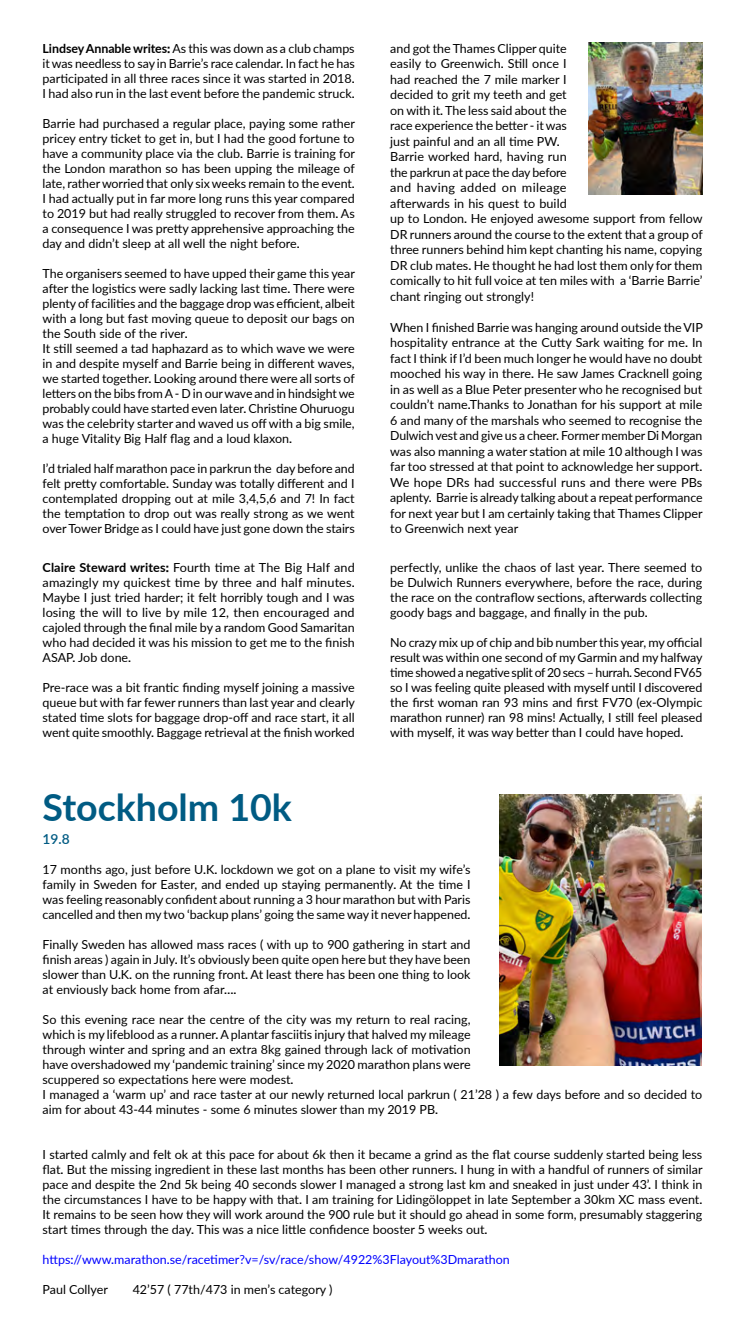
<style>
.page{position:relative;width:745px;height:1340px;background:#fff}
.page>*{position:absolute;margin:0;border:0;box-sizing:border-box;transform-origin:0 0}
.t1{font:700 37.5px "Lato";color:#005b83}
.t2{font:600 13.75px "Lato";color:#005b83}
.t3{font:12.5px/15px "Lato";color:#000;text-align:justify}
.t4{font:12.5px "Lato";color:#00f}
.s1{font-weight:700}
</style>
<div class="page">
<img style="left:588px;top:43px;width:114px;height:152px">
<img style="left:499px;top:794px;width:202px;height:271px">
<p class="t3" style="left:43px;top:40px;width:313px"><span class="s1">Lindsey Annable writes:</span> As this was down as a club champs it was needless to say in Barrie’s race calendar. In fact he has participated in all three races since it was started in 2018.<br>I had also run in the last event before the pandemic struck.</p>
<p class="t3" style="left:43px;top:115px;width:314px">Barrie had purchased a regular place, paying some rather pricey entry ticket to get in, but I had the good fortune to have a community place via the club. Barrie is training for the London marathon so has been upping the mileage of late, rather worried that only six weeks remain to the event.<br>I had actually put in far more long runs this year compared to 2019 but had really struggled to recover from them. As a consequence I was pretty apprehensive approaching the day and didn’t sleep at all well the night before.</p>
<p class="t3" style="left:43px;top:265px;width:314px;text-align:left">The organisers seemed to have upped their game this year after the logistics were sadly lacking last time. There were plenty of facilities and the baggage drop was efficient, albeit with a long but fast moving queue to deposit our bags on the South side of the river.<br>It still seemed a tad haphazard as to which wave we were in and despite myself and Barrie being in different waves, we started together. Looking around there were all sorts of letters on the bibs from A - D in our wave and in hindsight we probably could have started even later. Christine Ohuruogu was the celebrity starter and waved us off with a big smile, a huge Vitality Big Half flag and a loud klaxon.</p>
<p class="t3" style="left:43px;top:460px;width:313px">I’d trialed half marathon pace in parkrun the day before and felt pretty comfortable. Sunday was totally different and I contemplated dropping out at mile 3,4,5,6 and 7! In fact the temptation to drop out was really strong as we went over Tower Bridge as I could have just gone down the stairs</p>
<p class="t3" style="left:43px;top:559px;width:313px"><span class="s1">Claire Steward writes:</span> Fourth time at The Big Half and amazingly my quickest time by three and half minutes.<br>Maybe I just tried harder; it felt horribly tough and I was losing the will to live by mile 12, then encouraged and cajoled through the final mile by a random Good Samaritan who had decided it was his mission to get me to the finish ASAP. Job done.</p>
<p class="t3" style="left:43px;top:679px;width:314px">Pre-race was a bit frantic finding myself joining a massive queue but with far fewer runners than last year and clearly stated time slots for baggage drop-off and race start, it all went quite smoothly. Baggage retrieval at the finish worked</p>
<p class="t3" style="left:390px;top:40px;width:314px;line-height:15.5px;text-align:left">and got the Thames Clipper quite<br>easily to Greenwich. Still once I<br>had reached the 7 mile marker I<br>decided to grit my teeth and get<br>on with it. The less said about the<br>race experience the better - it was<br>just painful and an all time PW.<br>Barrie worked hard, having run<br>the parkrun at pace the day before<br>and having added on mileage<br>afterwards in his quest to build<br>up to London. He enjoyed awesome support from fellow DR runners around the course to the extent that a group of three runners behind him kept chanting his name, copying DR club mates. He thought he had lost them only for them comically to hit full voice at ten miles with a ‘Barrie Barrie’ chant ringing out strongly!</p>
<p class="t3" style="left:390px;top:319px;width:314px;line-height:15.5px">When I finished Barrie was hanging around outside the VIP hospitality entrance at the Cutty Sark waiting for me. In fact I think if I’d been much longer he would have no doubt mooched his way in there. He saw James Cracknell going in as well as a Blue Peter presenter who he recognised but couldn’t name.Thanks to Jonathan for his support at mile 6 and many of the marshals who seemed to recognise the Dulwich vest and give us a cheer. Former member Di Morgan was also manning a water station at mile 10 although I was far too stressed at that point to acknowledge her support.<br>We hope DRs had successful runs and there were PBs aplenty. Barrie is already talking about a repeat performance for next year but I am certainly taking that Thames Clipper to Greenwich next year</p>
<p class="t3" style="left:390px;top:559px;width:313px">perfectly, unlike the chaos of last year. There seemed to be Dulwich Runners everywhere, before the race, during the race on the contraflow sections, afterwards collecting goody bags and baggage, and finally in the pub.</p>
<p class="t3" style="left:390px;top:634px;width:314px">No crazy mix up of chip and bib number this year, my official result was within one second of my Garmin and my halfway time showed a negative split of 20 secs – hurrah. Second FV65 so I was feeling quite pleased with myself until I discovered the first woman ran 93 mins and first FV70 (ex-Olympic marathon runner) ran 98 mins! Actually, I still feel pleased with myself, it was way better than I could have hoped.</p>
<h1 class="t1" style="left:43px;top:780px;width:251px">Stockholm 10k</h1>
<p class="t2" style="left:43px;top:828px;width:29px">19.8</p>
<p class="t3" style="left:43px;top:861px;width:429px">17 months ago, just before U.K. lockdown we got on a plane to visit my wife’s family in Sweden for Easter, and ended up staying permanently. At the time I was feeling reasonably confident about running a 3 hour marathon but with Paris cancelled and then my two ‘backup plans’ going the same way it never happened.</p>
<p class="t3" style="left:43px;top:936px;width:429px">Finally Sweden has allowed mass races ( with up to 900 gathering in start and finish areas ) again in July. It’s obviously been quite open here but they have been slower than U.K. on the running front. At least there has been one thing to look at enviously back home from afar….</p>
<p class="t3" style="left:43px;top:1011px;width:661px;text-align:left">So this evening race near the centre of the city was my return to real racing,<br>which is my lifeblood as a runner. A plantar fasciitis injury that halved my mileage<br>through winter and spring and an extra 8kg gained through lack of motivation<br>have overshadowed my ‘pandemic training’ since my 2020 marathon plans were<br>scuppered so expectations here were modest.<br>I managed a ‘warm up’ and race taster at our newly returned local parkrun ( 21’28 ) a few days before and so decided to aim for about 43-44 minutes - some 6 minutes slower than my 2019 PB.</p>
<p class="t3" style="left:43px;top:1146px;width:661px">I started calmly and felt ok at this pace for about 6k then it became a grind as the flat course suddenly started being less flat. But the missing ingredient in these last months has been other runners. I hung in with a handful of runners of similar pace and despite the 2nd 5k being 40 seconds slower I managed a strong last km and sneaked in just under 43’. I think in the circumstances I have to be happy with that. I am training for Lidingöloppet in late September a 30km XC mass event.<br>It remains to be seen how they will work around the 900 rule but it should go ahead in some form, presumably staggering start times through the day. This was a nice little confidence booster 5 weeks out.</p>
<p class="t4" style="left:43px;top:1250px;width:468px">https://www.marathon.se/racetimer?v=/sv/race/show/4922%3Flayout%3Dmarathon</p>
<p class="t3" style="left:43px;top:1281px;width:67px">Paul Collyer</p>
<p class="t3" style="left:133px;top:1281px;width:201px">42’57 ( 77th/473 in men’s category )</p>
</div>
